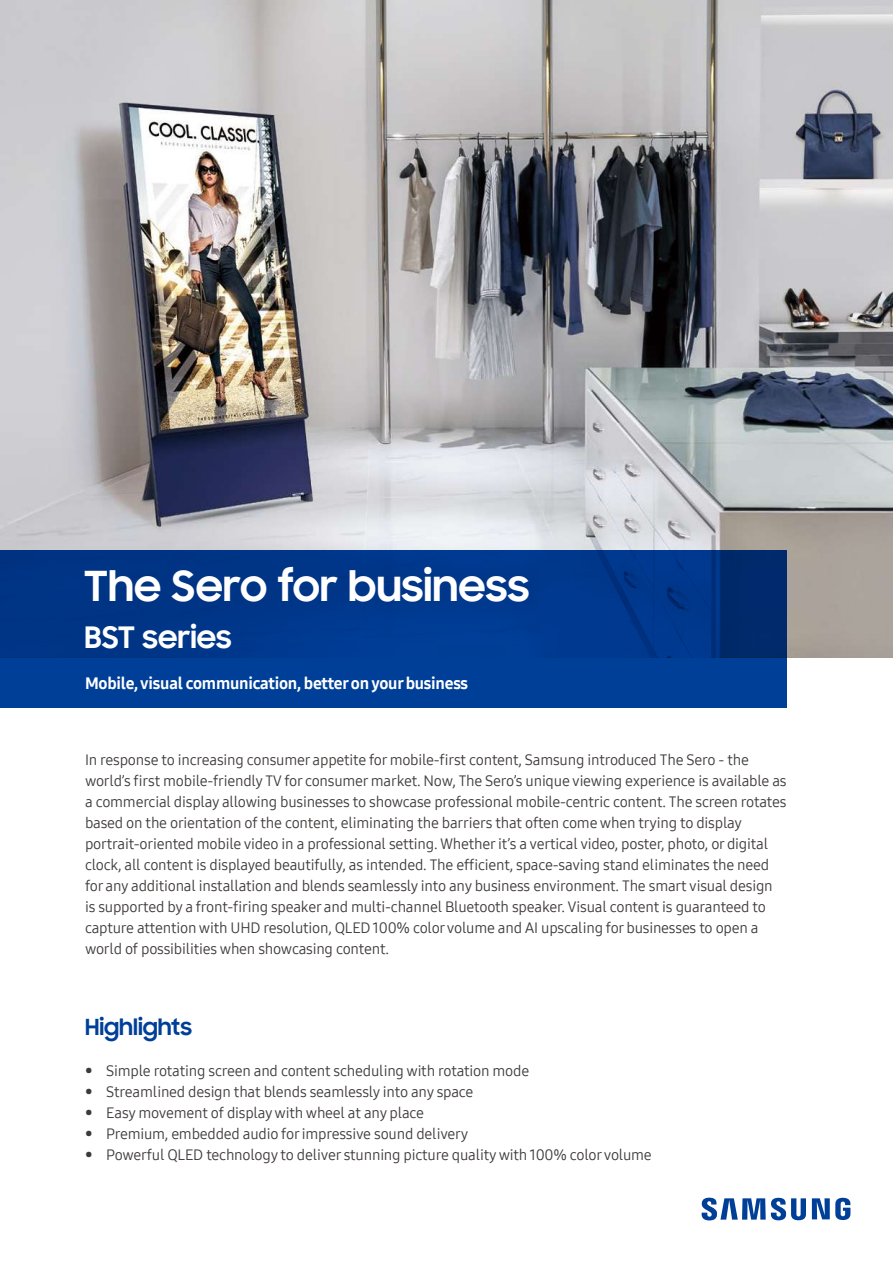
<style>
.page{position:relative;width:893px;height:1263px;background:#fff}
.page>*{position:absolute;margin:0;border:0;box-sizing:border-box;transform-origin:0 0}
.t1{font:700 42px "Samsung Sharp Sans";color:#fff}
.t2{font:700 30px "Samsung Sharp Sans";color:#fff}
.t3{font:700 22.5px "Samsung Sharp Sans";color:#003f98}
.t4{font:16.5px "Samsung One 800";letter-spacing:-.015em;color:#fff}
.t5{font:15px/21px "Samsung One 400";letter-spacing:-.015em;color:#3e3a39}
.s1{font-size:16.5px}
</style>
<div class="page">
<img style="left:0;top:0;width:893px;height:657px">
<svg style="left:702px;top:1198px;width:148px;height:22px"></svg>
<svg style="left:0;top:550px;width:787px;height:158px;background:#00388c"></svg>
<h1 class="t1" style="left:84px;top:554px;width:447px">The Sero for business</h1>
<h2 class="t2" style="left:85px;top:615px;width:149px">BST series</h2>
<p class="t4" style="left:85px;top:672px;width:385px">Mobile, visual communication, better on your business</p>
<p class="t5" style="left:85px;top:749px;width:703px">In response to increasing consumer appetite for mobile-first content, Samsung introduced The Sero - the world’s first mobile-friendly TV for consumer market. Now, The Sero’s unique viewing experience is available as a commercial display allowing businesses to showcase professional mobile-centric content. The screen rotates based on the orientation of the content, eliminating the barriers that often come when trying to display portrait-oriented mobile video in a professional setting. Whether it’s a vertical video, poster, photo, or digital clock, all content is displayed beautifully, as intended. The efficient, space-saving stand eliminates the need for any additional installation and blends seamlessly into any business environment. The smart visual design is supported by a front-firing speaker and multi-channel Bluetooth speaker. Visual content is guaranteed to capture attention with UHD resolution, QLED 100% color volume and AI upscaling for businesses to open a world of possibilities when showcasing content.</p>
<h3 class="t3" style="left:85px;top:1010px;width:109px">Highlights</h3>
<p class="t5" style="left:85px;top:1060px;width:446px"><span class="s1">•</span> Simple rotating screen and content scheduling with rotation mode</p>
<p class="t5" style="left:85px;top:1081px;width:390px"><span class="s1">•</span> Streamlined design that blends seamlessly into any space</p>
<p class="t5" style="left:85px;top:1102px;width:341px"><span class="s1">•</span> Easy movement of display with wheel at any place</p>
<p class="t5" style="left:85px;top:1123px;width:385px"><span class="s1">•</span> Premium, embedded audio for impressive sound delivery</p>
<p class="t5" style="left:85px;top:1144px;width:568px"><span class="s1">•</span> Powerful QLED technology to deliver stunning picture quality with 100% color volume</p>
</div>
